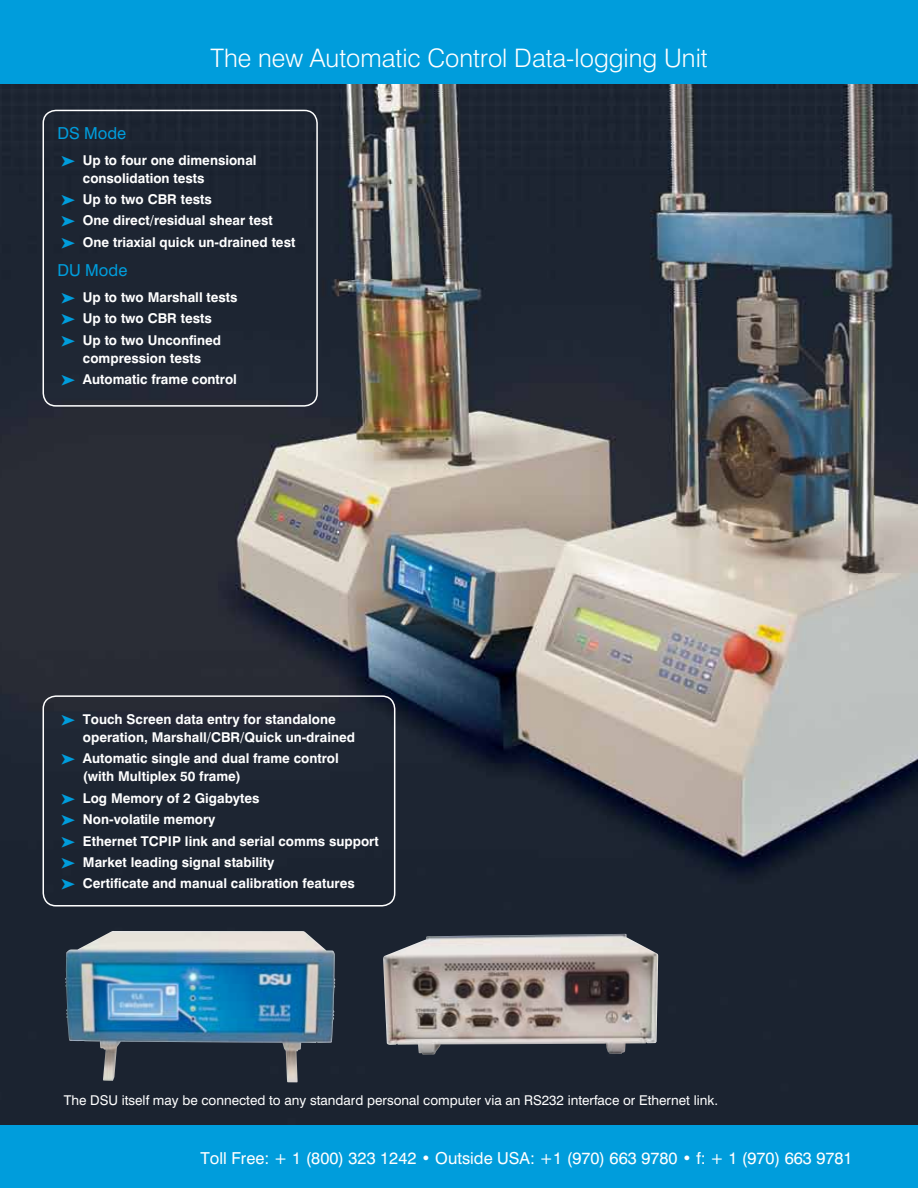
<style>
.page{position:relative;width:918px;height:1188px;background:#fff}
.page>*{position:absolute;margin:0;border:0;box-sizing:border-box;transform-origin:0 0}
.t1{font:300 25.5px "Swiss 721 BT";color:#fff}
.t2{font:16.5px "Swiss 721 BT";color:#fff}
.t3{font:16.5px "Swiss 721 BT";color:#009ddc}
.t4{font:700 13.5px/21.5px "Swiss 721 BT";color:#fff}
.t5{font:13.5px "Swiss 721 BT";color:#fff}
</style>
<div class="page">
<img style="left:1px;top:84px;width:917px;height:1041px">
<div style="left:0;top:1125px;width:918px;height:63px;background:#009ddc"></div>
<div style="left:0;top:0;width:918px;height:84px;background:#009ddc"></div>
<img style="left:383px;top:934px;width:275px;height:121px">
<img style="left:65px;top:931px;width:270px;height:151px">
<div style="left:43px;top:110px;width:275px;height:297px;border:2px solid #fff;border-radius:13px"></div>
<div style="left:43px;top:695px;width:352px;height:212px;border:2px solid #fff;border-radius:13px"></div>
<svg style="left:62px;top:156px;width:13px;height:10px"></svg>
<svg style="left:62px;top:195px;width:13px;height:11px"></svg>
<svg style="left:62px;top:216px;width:13px;height:11px"></svg>
<svg style="left:62px;top:238px;width:13px;height:10px"></svg>
<svg style="left:62px;top:293px;width:13px;height:11px"></svg>
<svg style="left:62px;top:314px;width:13px;height:11px"></svg>
<svg style="left:62px;top:336px;width:13px;height:10px"></svg>
<svg style="left:62px;top:375px;width:13px;height:11px"></svg>
<svg style="left:62px;top:715px;width:13px;height:11px"></svg>
<svg style="left:62px;top:754px;width:13px;height:11px"></svg>
<svg style="left:62px;top:794px;width:13px;height:10px"></svg>
<svg style="left:62px;top:815px;width:13px;height:11px"></svg>
<svg style="left:62px;top:836px;width:13px;height:11px"></svg>
<svg style="left:62px;top:858px;width:13px;height:10px"></svg>
<svg style="left:62px;top:879px;width:13px;height:11px"></svg>
<h1 class="t1" style="left:211px;top:42px;width:499px">The new Automatic Control Data-logging Unit</h1>
<p class="t3" style="left:57px;top:123px;width:70px">DS Mode</p>
<p class="t4" style="left:83px;top:151px;width:175px;line-height:18px">Up to four one dimensional consolidation tests</p>
<p class="t4" style="left:83px;top:188px;width:214px">Up to two CBR tests<br>One direct/residual shear test<br>One triaxial quick un-drained test</p>
<p class="t3" style="left:57px;top:260px;width:71px">DU Mode</p>
<p class="t4" style="left:83px;top:286px;width:156px">Up to two Marshall tests<br>Up to two CBR tests<br>Up to two Unconfined</p>
<p class="t4" style="left:83px;top:347px;width:156px">compression tests<br>Automatic frame control</p>
<p class="t4" style="left:83px;top:710px;width:274px;line-height:18px">Touch Screen data entry for standalone operation, Marshall/CBR/Quick un-drained</p>
<p class="t4" style="left:83px;top:749px;width:257px;line-height:18px">Automatic single and dual frame control (with Multiplex 50 frame)</p>
<p class="t4" style="left:83px;top:787px;width:297px">Log Memory of 2 Gigabytes<br>Non-volatile memory<br>Ethernet TCPIP link and serial comms support Market leading signal stability<br>Certificate and manual calibration features</p>
<p class="t5" style="left:64px;top:1092px;width:656px">The DSU itself may be connected to any standard personal computer via an RS232 interface or Ethernet link.</p>
<p class="t2" style="left:200px;top:1148px;width:654px">Toll Free: + 1 (800) 323 1242 • Outside USA: +1 (970) 663 9780 • f: + 1 (970) 663 9781</p>
</div>
